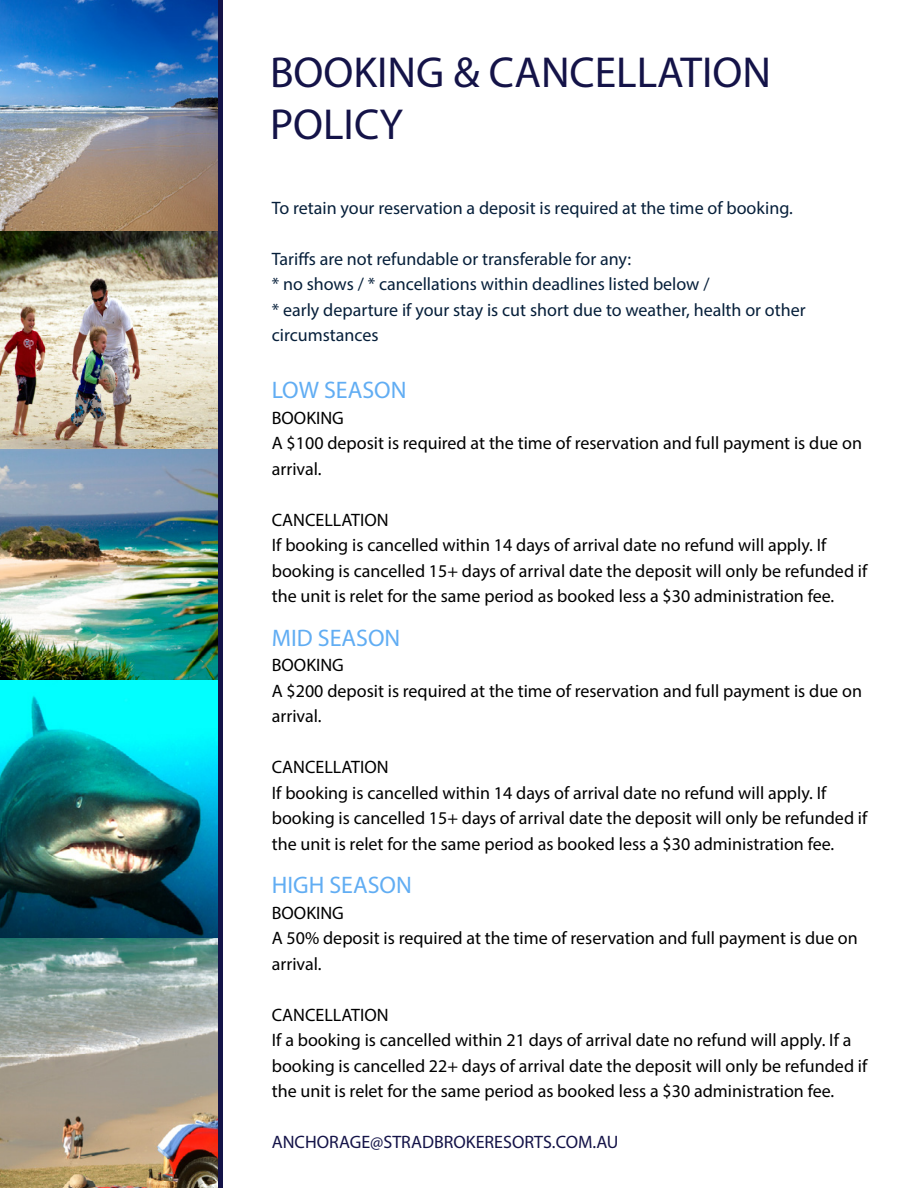
<style>
.page{position:relative;width:918px;height:1188px;background:#fff}
.page>*{position:absolute;margin:0;border:0;box-sizing:border-box;transform-origin:0 0}
.t1{font:43.5px/52.5px "Myriad Pro";color:#141348}
.t2{font:24px "Myriad Pro";color:#61adf3}
.t3{font:18px/25.5px "Myriad Pro";color:#000}
.t4{font:18px/25.5px "Myriad Pro";color:#061f3a}
.t5{font:18px "Myriad Pro";color:#141348}
</style>
<div class="page">
<img style="left:0;top:0;width:218px;height:450px">
<img style="left:0;top:450px;width:218px;height:230px">
<img style="left:0;top:680px;width:218px;height:258px">
<img style="left:0;top:938px;width:218px;height:250px">
<hr style="left:218px;top:0;width:4px;height:1188px;background:#141348">
<h1 class="t1" style="left:270px;top:45px;width:503px">BOOKING &amp; CANCELLATION<br>POLICY</h1>
<p class="t4" style="left:272px;top:195px;width:523px">To retain your reservation a deposit is required at the time of booking.</p>
<p class="t4" style="left:272px;top:246px;width:535px">Tariffs are not refundable or transferable for any:<br>* no shows / * cancellations within deadlines listed below /<br>* early departure if your stay is cut short due to weather, health or other circumstances</p>
<h2 class="t2" style="left:272px;top:375px;width:136px">LOW SEASON</h2>
<p class="t3" style="left:272px;top:405px;width:592px">BOOKING<br>A $100 deposit is required at the time of reservation and full payment is due on arrival.</p>
<p class="t3" style="left:272px;top:507px;width:597px">CANCELLATION<br>If booking is cancelled within 14 days of arrival date no refund will apply. If booking is cancelled 15+ days of arrival date the deposit will only be refunded if the unit is relet for the same period as booked less a $30 administration fee.</p>
<h2 class="t2" style="left:272px;top:623px;width:130px">MID SEASON</h2>
<p class="t3" style="left:272px;top:652px;width:592px">BOOKING<br>A $200 deposit is required at the time of reservation and full payment is due on arrival.</p>
<p class="t3" style="left:272px;top:754px;width:597px">CANCELLATION<br>If booking is cancelled within 14 days of arrival date no refund will apply. If booking is cancelled 15+ days of arrival date the deposit will only be refunded if the unit is relet for the same period as booked less a $30 administration fee.</p>
<h2 class="t2" style="left:272px;top:870px;width:142px">HIGH SEASON</h2>
<p class="t3" style="left:272px;top:900px;width:588px">BOOKING<br>A 50% deposit is required at the time of reservation and full payment is due on arrival.</p>
<p class="t3" style="left:272px;top:1002px;width:597px">CANCELLATION<br>If a booking is cancelled within 21 days of arrival date no refund will apply. If a booking is cancelled 22+ days of arrival date the deposit will only be refunded if the unit is relet for the same period as booked less a $30 administration fee.</p>
<p class="t5" style="left:272px;top:1131px;width:348px">ANCHORAGE@STRADBROKERESORTS.COM.AU</p>
</div>
